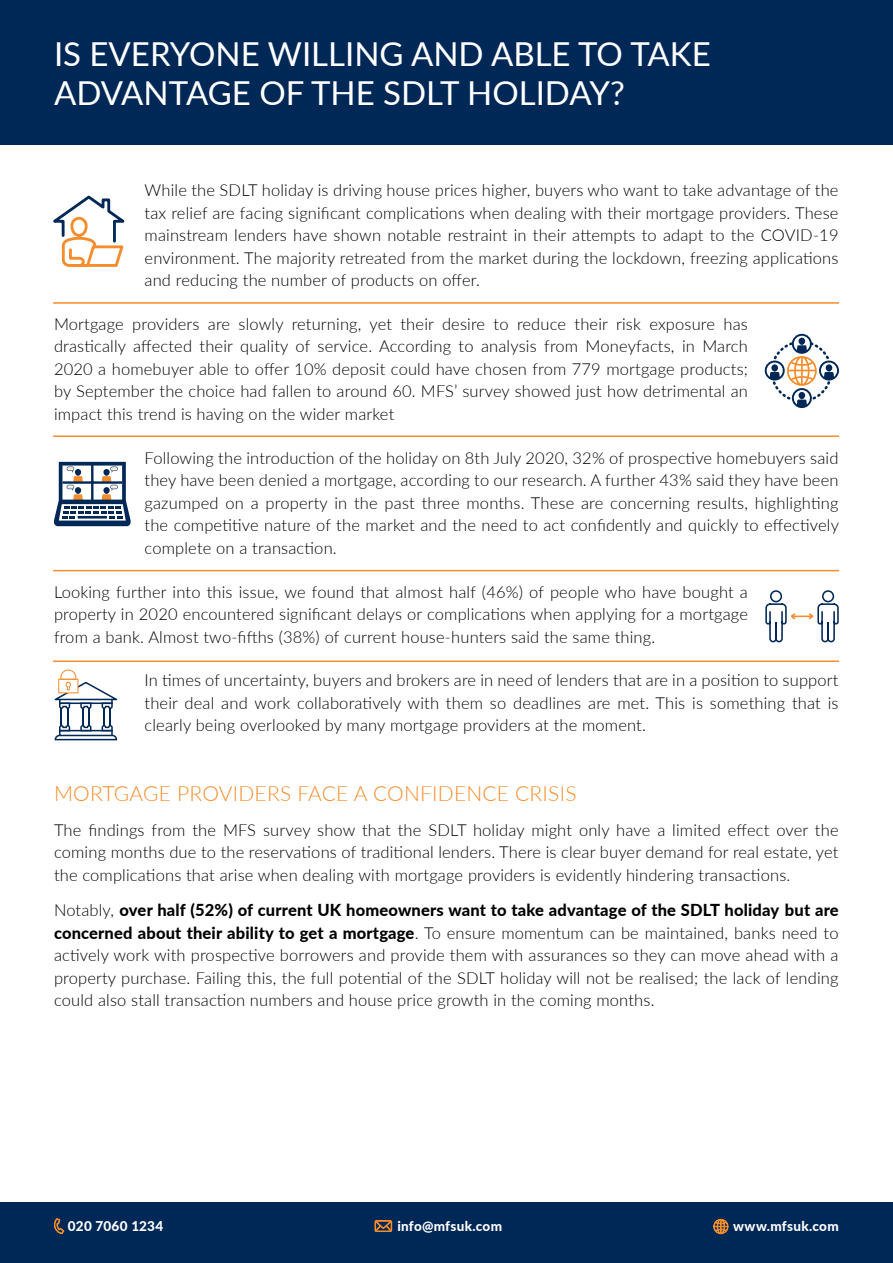
<style>
.page{position:relative;width:893px;height:1263px;background:#fff}
.page>*{position:absolute;margin:0;border:0;box-sizing:border-box;transform-origin:0 0}
.t1{font:33px/39.6px "Lato";color:#fff}
.t2{font:300 21px "Lato";letter-spacing:.01em;color:#f68d2c}
.t3{font:300 16.5px/22.5px "Lato";letter-spacing:.01em;color:#000;text-align:justify}
.t4{font:800 13.5px "Lato";letter-spacing:.02em;color:#fff}
.s1{font-weight:800}
</style>
<div class="page">
<div style="left:0;top:1202px;width:893px;height:61px;background:#002856"></div>
<div style="left:0;top:0;width:893px;height:145px;background:#002856"></div>
<svg style="left:53px;top:1218px;width:12px;height:17px"></svg>
<svg style="left:374px;top:1220px;width:18px;height:12px"></svg>
<svg style="left:713px;top:1218px;width:16px;height:16px"></svg>
<svg style="left:53px;top:195px;width:72px;height:72px"></svg>
<svg style="left:54px;top:462px;width:77px;height:64px"></svg>
<div style="left:75px;top:487px;width:6px;height:7px;background:#002856;border-radius:50%"></div>
<svg style="left:765px;top:334px;width:74px;height:74px"></svg>
<hr style="left:53px;top:302px;width:786px;height:2px;background:#f68d2c">
<hr style="left:53px;top:435px;width:786px;height:2px;background:#f68d2c">
<hr style="left:53px;top:570px;width:786px;height:1px;background:#f68d2c">
<hr style="left:53px;top:660px;width:786px;height:2px;background:#f68d2c">
<svg style="left:765px;top:590px;width:74px;height:53px"></svg>
<svg style="left:55px;top:669px;width:62px;height:71px"></svg>
<h1 class="t1" style="left:54px;top:33px;width:658px">IS EVERYONE WILLING AND ABLE TO TAKE<br>ADVANTAGE OF THE SDLT HOLIDAY?</h1>
<p class="t3" style="left:145px;top:178px;width:695px">While the SDLT holiday is driving house prices higher, buyers who want to take advantage of the tax relief are facing significant complications when dealing with their mortgage providers. These mainstream lenders have shown notable restraint in their attempts to adapt to the COVID-19 environment. The majority retreated from the market during the lockdown, freezing applications and reducing the number of products on offer.</p>
<p class="t3" style="left:54px;top:312px;width:695px">Mortgage providers are slowly returning, yet their desire to reduce their risk exposure has drastically affected their quality of service. According to analysis from Moneyfacts, in March 2020 a homebuyer able to offer 10% deposit could have chosen from 779 mortgage products; by September the choice had fallen to around 60. MFS’ survey showed just how detrimental an impact this trend is having on the wider market</p>
<p class="t3" style="left:145px;top:446px;width:696px">Following the introduction of the holiday on 8th July 2020, 32% of prospective homebuyers said they have been denied a mortgage, according to our research. A further 43% said they have been gazumped on a property in the past three months. These are concerning results, highlighting the competitive nature of the market and the need to act confidently and quickly to effectively complete on a transaction.</p>
<p class="t3" style="left:54px;top:580px;width:695px">Looking further into this issue, we found that almost half (46%) of people who have bought a property in 2020 encountered significant delays or complications when applying for a mortgage from a bank. Almost two-fifths (38%) of current house-hunters said the same thing.</p>
<p class="t3" style="left:145px;top:668px;width:695px">In times of uncertainty, buyers and brokers are in need of lenders that are in a position to support their deal and work collaboratively with them so deadlines are met. This is something that is clearly being overlooked by many mortgage providers at the moment.</p>
<p class="t2" style="left:54px;top:778px;width:524px">MORTGAGE PROVIDERS FACE A CONFIDENCE CRISIS</p>
<p class="t3" style="left:54px;top:818px;width:786px">The findings from the MFS survey show that the SDLT holiday might only have a limited effect over the coming months due to the reservations of traditional lenders. There is clear buyer demand for real estate, yet the complications that arise when dealing with mortgage providers is evidently hindering transactions.</p>
<p class="t3" style="left:54px;top:898px;width:786px">Notably, <span class="s1">over half (52%) of current UK homeowners want to take advantage of the SDLT holiday but are concerned about their ability to get a mortgage</span>. To ensure momentum can be maintained, banks need to actively work with prospective borrowers and provide them with assurances so they can move ahead with a property purchase. Failing this, the full potential of the SDLT holiday will not be realised; the lack of lending could also stall transaction numbers and house price growth in the coming months.</p>
<p class="t4" style="left:68px;top:1216px;width:97px">020 7060 1234</p>
<p class="t4" style="left:397px;top:1216px;width:106px">info@mfsuk.com</p>
<p class="t4" style="left:733px;top:1216px;width:107px">www.mfsuk.com</p>
</div>
